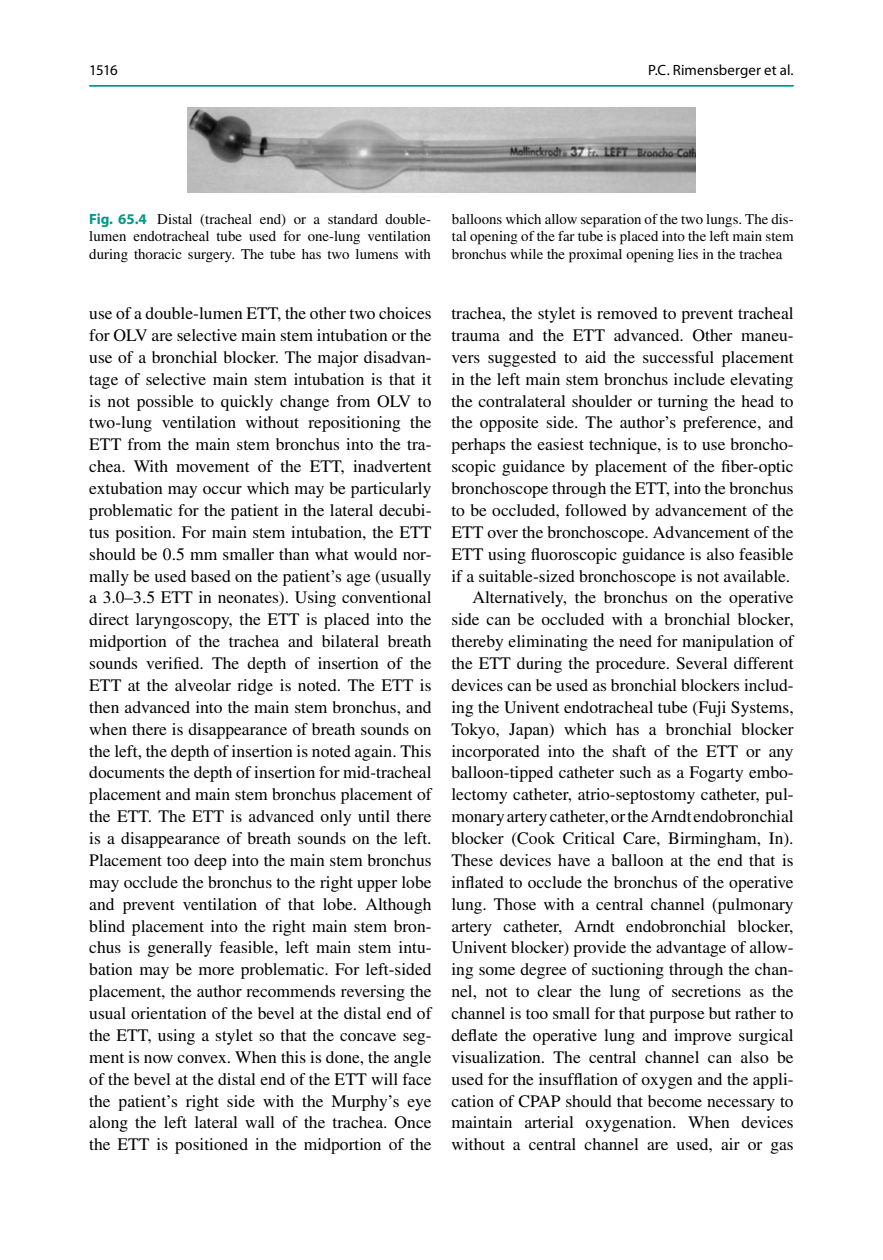
<style>
.page{position:relative;width:883px;height:1260px;background:#fff}
.page>*{position:absolute;margin:0;border:0;box-sizing:border-box;transform-origin:0 0}
.t1{font:17.5px/21.9px "Xxybdp Times";color:#000;text-align:justify}
.t2{font:14.88px/17.5px "Xxybdp Times";color:#000;text-align:justify}
.t3{font:14.88px "Xqqbrp Myriad";letter-spacing:.005em;color:#000}
.s1{font-family:"Yftqch Myriad";font-weight:700;color:#00998a}
</style>
<div class="page">
<img style="left:187px;top:107px;width:509px;height:85px">
<hr style="left:89px;top:85px;width:705px;height:2px;background:#00998a">
<p class="t3" style="left:89px;top:64px;width:30px">1516</p>
<p class="t3" style="left:648px;top:64px;width:147px">P.C. Rimensberger et al.</p>
<p class="t2" style="left:89px;top:211px;width:343px"><span class="s1">Fig. 65.4</span> Distal (tracheal end) or a standard double&shy;lumen endotracheal tube used for one-lung ventilation during thoracic surgery. The tube has two lumens with</p>
<p class="t2" style="left:452px;top:211px;width:343px">balloons which allow separation of the two lungs. The dis&shy;tal opening of the far tube is placed into the left main stem bronchus while the proximal opening lies in the trachea</p>
<p class="t1" style="left:89px;top:304px;width:344px">use of a double-lumen ETT, the other two choices for OLV are selective main stem intubation or the use of a bronchial blocker. The major disadvan&shy;tage of selective main stem intubation is that it is not possible to quickly change from OLV to two- lung ventilation without repositioning the ETT from the main stem bronchus into the tra&shy;chea. With movement of the ETT, inadvertent extubation may occur which may be particularly problematic for the patient in the lateral decubi&shy;tus position. For main stem intubation, the ETT should be 0.5 mm smaller than what would nor&shy;mally be used based on the patient’s age (usually a 3.0–3.5 ETT in neonates). Using conventional direct laryngoscopy, the ETT is placed into the midportion of the trachea and bilateral breath sounds verified. The depth of insertion of the ETT at the alveolar ridge is noted. The ETT is then advanced into the main stem bronchus, and when there is disappearance of breath sounds on the left, the depth of insertion is noted again. This documents the depth of insertion for mid-tracheal placement and main stem bronchus placement of the ETT. The ETT is advanced only until there is a disappearance of breath sounds on the left.<br>Placement too deep into the main stem bronchus may occlude the bronchus to the right upper lobe and prevent ventilation of that lobe. Although blind placement into the right main stem bron&shy;chus is generally feasible, left main stem intu&shy;bation may be more problematic. For left-sided placement, the author recommends reversing the usual orientation of the bevel at the distal end of the ETT, using a stylet so that the concave seg&shy;ment is now convex. When this is done, the angle of the bevel at the distal end of the ETT will face the patient’s right side with the Murphy’s eye along the left lateral wall of the trachea. Once the ETT is positioned in the midportion of the</p>
<p class="t1" style="left:451px;top:304px;width:344px;text-align:right">trachea, the stylet is removed to prevent tracheal trauma and the ETT advanced. Other maneu&shy;vers suggested to aid the successful placement in the left main stem bronchus include elevating the contralateral shoulder or turning the head to the opposite side. The author’s preference, and perhaps the easiest technique, is to use broncho&shy;scopic guidance by placement of the fiber-optic bronchoscope through the ETT, into the bronchus to be occluded, followed by advancement of the ETT over the bronchoscope. Advancement of the ETT using fluoroscopic guidance is also feasible if a suitable-sized bronchoscope is not available.<br>Alternatively, the bronchus on the operative side can be occluded with a bronchial blocker, thereby eliminating the need for manipulation of the ETT during the procedure. Several different devices can be used as bronchial blockers includ&shy;ing the Univent endotracheal tube (Fuji Systems, Tokyo, Japan) which has a bronchial blocker incorporated into the shaft of the ETT or any balloon- tipped catheter such as a Fogarty embo&shy;lectomy catheter, atrio-septostomy catheter, pul&shy;monary artery catheter, or the Arndt endobronchial blocker (Cook Critical Care, Birmingham, In).<br>These devices have a balloon at the end that is inflated to occlude the bronchus of the operative lung. Those with a central channel (pulmonary artery catheter, Arndt endobronchial blocker, Univent blocker) provide the advantage of allow&shy;ing some degree of suctioning through the chan&shy;nel, not to clear the lung of secretions as the channel is too small for that purpose but rather to deflate the operative lung and improve surgical visualization. The central channel can also be used for the insufflation of oxygen and the appli&shy;cation of CPAP should that become necessary to maintain arterial oxygenation. When devices without a central channel are used, air or gas</p>
</div>
